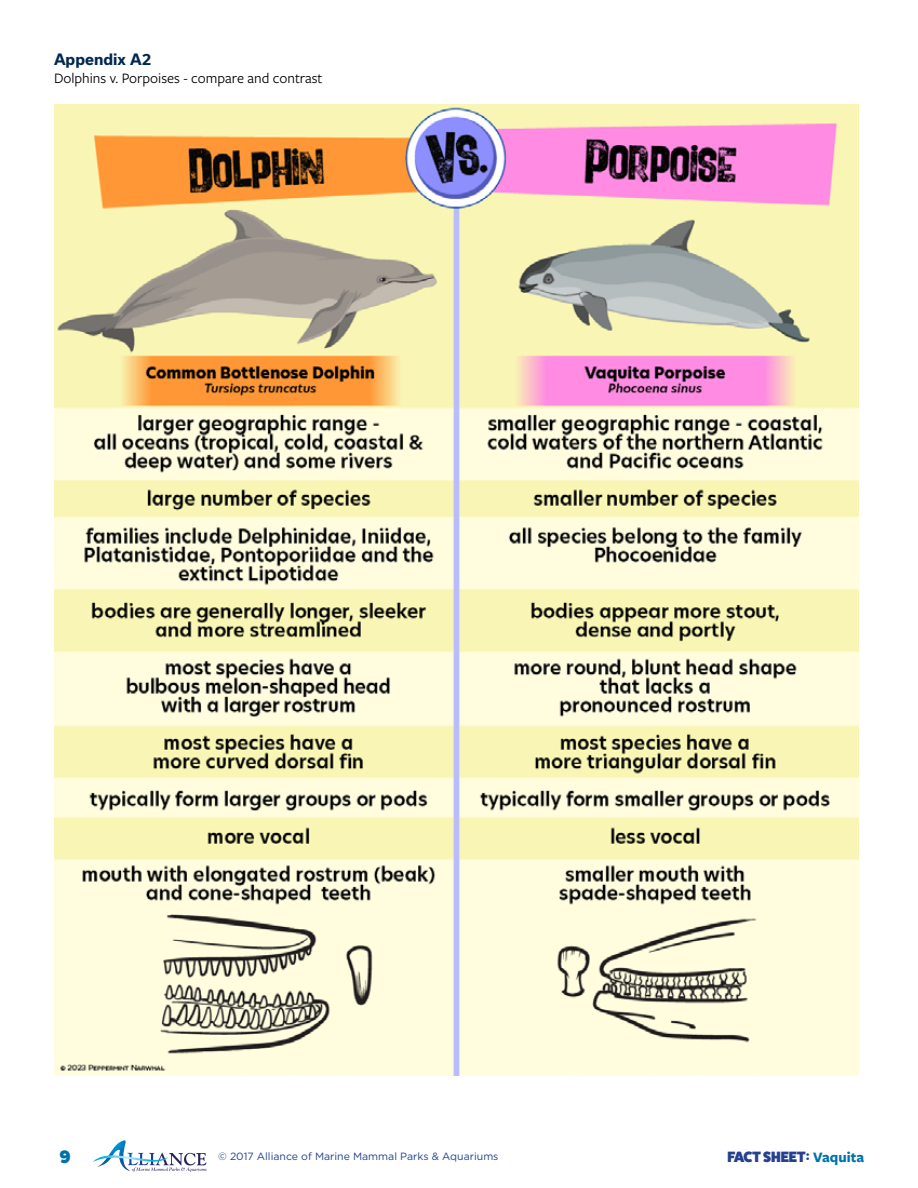
<style>
.page{position:relative;width:918px;height:1188px;background:#fff}
.page>*{position:absolute;margin:0;border:0;box-sizing:border-box;transform-origin:0 0}
.t1{font:800 18px "Fat Frank";color:#0072aa}
.t2{font:15px "Freight Sans Pro";color:#000}
.t3{font:800 15px "Fat Frank";color:#25408f}
.t4{font:700 15px "Usual";color:#00284e}
.t5{font:10.5px "Gotham";color:#25408f}
.s1{font-family:"Freight Sans Pro";font-weight:700;color:#0072aa}
</style>
<div class="page">
<svg style="left:93px;top:1140px;width:114px;height:32px"></svg>
<img style="left:54px;top:104px;width:804px;height:971px">
<h2 class="t4" style="left:54px;top:51px;width:99px">Appendix A2</h2>
<h2 class="t2" style="left:54px;top:68px;width:270px">Dolphins v. Porpoises - compare and contrast</h2>
<h1 class="t1" style="left:59px;top:1146px;width:12px">9</h1>
<p class="t5" style="left:218px;top:1150px;width:282px">© 2017 Alliance of Marine Mammal Parks &amp; Aquariums</p>
<h2 class="t3" style="left:727px;top:1148px;width:138px">FACT SHEET: <span class="s1">Vaquita</span></h2>
</div>
